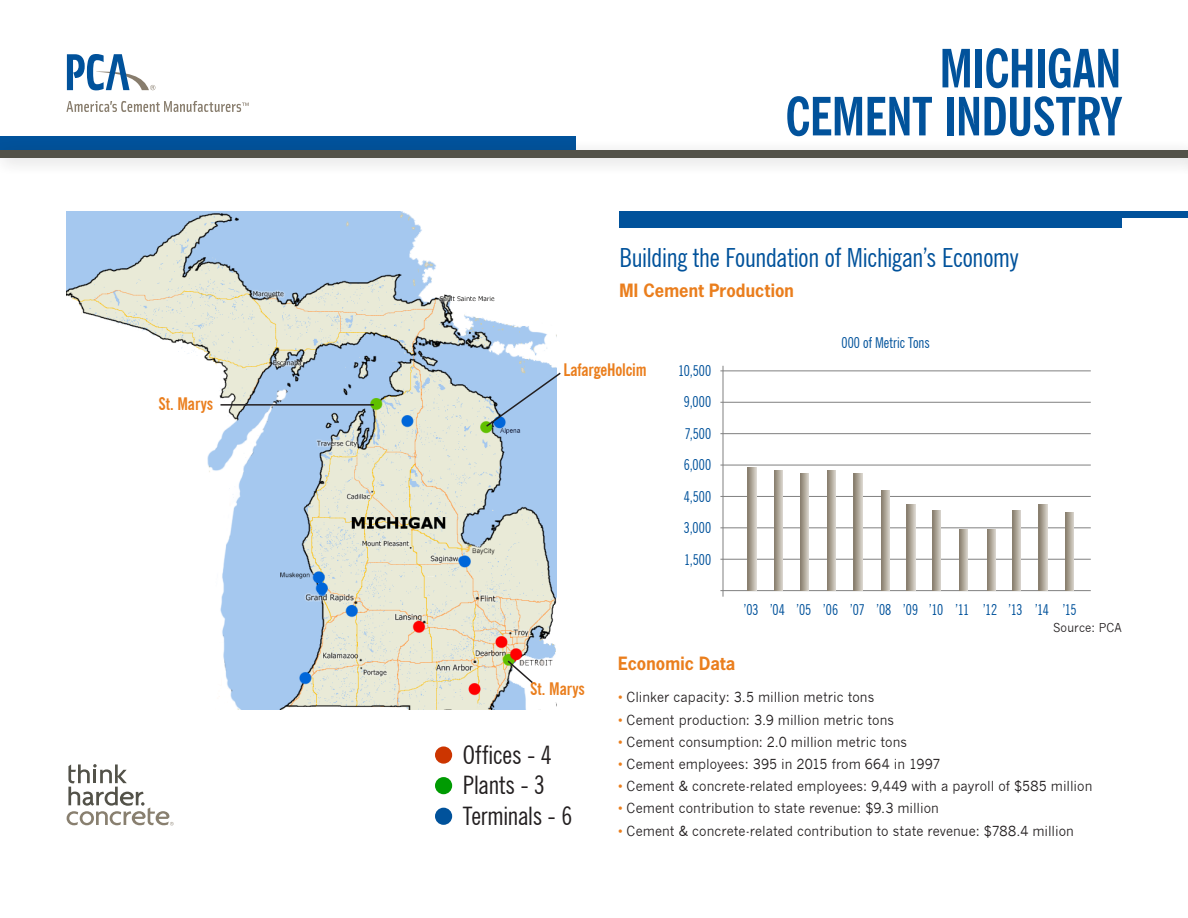
<style>
.page{position:relative;width:1188px;height:918px;background:#fff}
.page>*{position:absolute;margin:0;border:0;box-sizing:border-box;transform-origin:0 0}
.Main_Title_-_Page_1{font:700 condensed 52.65px/48px "News Gothic BT";letter-spacing:-.02em;color:#01529b;text-align:right}
.Secondary_Title_-_Pa{font:condensed 26.4px "News Gothic BT";letter-spacing:-.01em;color:#01529b}
.Call_Out_Copy{font:condensed 25.5px/30.6px "News Gothic BT";letter-spacing:-.01em;color:#231f20}
.Sub_Title{font:700 17.25px "News Gothic Std";letter-spacing:.01em;color:#ea7e1d;scale:.96 1}
.Call_Out_Copy-2{font:700 condensed 17.25px "News Gothic BT";letter-spacing:-.005em;color:#ea7e1d;scale:.96 1}
.Body_Text{font:condensed 15px "News Gothic BT";letter-spacing:.005em;color:#01529b;scale:.96 1}
.Body_Text-2{font:13.5px "News Gothic";letter-spacing:.005em;color:#231f20;scale:.96 1}
.Body_Text-3{font:12px "News Gothic";letter-spacing:.015em;color:#231f20;scale:.96 1}
.s1{color:#ea7e1d}
</style>
<div class="page">
<svg style="left:67px;top:764px;width:107px;height:61px"></svg>
<div style="left:620px;top:211px;width:568px;height:6px;background:#01529b"></div>
<div style="left:620px;top:214px;width:502px;height:13px;background:#01529b"></div>
<div style="left:435px;top:746px;width:17px;height:18px;background:#cc3500;border-radius:50%"></div>
<div style="left:435px;top:777px;width:17px;height:17px;background:#009b02;border-radius:50%"></div>
<div style="left:435px;top:808px;width:17px;height:17px;background:#01529b;border-radius:50%"></div>
<div style="left:0;top:136px;width:576px;height:15px;background:#01529b"></div>
<div style="left:0;top:138px;width:1188px;height:38px;background:#231f20;opacity:.2"></div>
<div style="left:0;top:150px;width:1188px;height:8px;background:#535249"></div>
<img style="left:66px;top:211px;width:490px;height:499px">
<hr style="left:723px;top:366px;width:1px;height:231px;background:#808080">
<hr style="left:720px;top:590px;width:371px;height:1px;background:#808080">
<hr style="left:720px;top:559px;width:371px;height:1px;background:#808080">
<hr style="left:720px;top:527px;width:371px;height:1px;background:#808080">
<hr style="left:720px;top:496px;width:371px;height:1px;background:#808080">
<hr style="left:720px;top:465px;width:371px;height:1px;background:#808080">
<hr style="left:720px;top:433px;width:371px;height:1px;background:#808080">
<hr style="left:720px;top:402px;width:371px;height:1px;background:#808080">
<hr style="left:720px;top:370px;width:371px;height:1px;background:#808080">
<svg style="left:987px;top:529px;width:9px;height:62px"></svg>
<svg style="left:959px;top:529px;width:9px;height:62px"></svg>
<svg style="left:933px;top:511px;width:8px;height:80px"></svg>
<svg style="left:907px;top:505px;width:8px;height:86px"></svg>
<svg style="left:881px;top:490px;width:9px;height:101px"></svg>
<svg style="left:854px;top:473px;width:8px;height:118px"></svg>
<svg style="left:827px;top:471px;width:9px;height:120px"></svg>
<svg style="left:800px;top:473px;width:9px;height:118px"></svg>
<svg style="left:774px;top:471px;width:8px;height:120px"></svg>
<svg style="left:748px;top:468px;width:8px;height:123px"></svg>
<svg style="left:66px;top:101px;width:183px;height:11px"></svg>
<svg style="left:67px;top:54px;width:88px;height:36px"></svg>
<hr style="left:220px;top:404px;width:154px;height:2px;background:#231f20">
<svg style="left:485px;top:371px;width:76px;height:57px;background:#a2c2e2"></svg>
<svg style="left:506px;top:659px;width:28px;height:26px"></svg>
<svg style="left:1039px;top:505px;width:8px;height:86px"></svg>
<svg style="left:1012px;top:511px;width:9px;height:80px"></svg>
<svg style="left:1065px;top:512px;width:9px;height:79px"></svg>
<p class="Call_Out_Copy-2" style="left:158px;top:393px;width:59px">St. Marys</p>
<p class="Main_Title_-_Page_1" style="left:785px;top:44px;width:338px">MICHIGAN<br>CEMENT INDUSTRY</p>
<p class="Secondary_Title_-_Pa" style="left:620px;top:242px;width:401px">Building the Foundation of Michigan’s Economy</p>
<p class="Sub_Title" style="left:620px;top:279px;width:183px">MI Cement Production</p>
<p class="Call_Out_Copy-2" style="left:563px;top:359px;width:88px">LafargeHolcim</p>
<p class="Body_Text" style="left:678px;top:361px;width:36px">10,500</p>
<p class="Body_Text" style="left:684px;top:393px;width:30px">9,000</p>
<p class="Body_Text" style="left:685px;top:424px;width:29px">7,500</p>
<p class="Body_Text" style="left:684px;top:456px;width:30px">6,000</p>
<p class="Body_Text" style="left:684px;top:487px;width:30px">4,500</p>
<p class="Body_Text" style="left:684px;top:519px;width:30px">3,000</p>
<p class="Body_Text" style="left:684px;top:550px;width:30px">1,500</p>
<p class="Body_Text" style="left:841px;top:334px;width:93px">000 of Metric Tons</p>
<p class="Body_Text" style="left:743px;top:600px;width:17px">’03</p>
<p class="Body_Text" style="left:770px;top:600px;width:17px">’04</p>
<p class="Body_Text" style="left:796px;top:600px;width:17px">’05</p>
<p class="Body_Text" style="left:823px;top:600px;width:17px">’06</p>
<p class="Body_Text" style="left:850px;top:600px;width:17px">’07</p>
<p class="Body_Text" style="left:876px;top:600px;width:17px">’08</p>
<p class="Body_Text" style="left:903px;top:600px;width:17px">’09</p>
<p class="Body_Text" style="left:929px;top:600px;width:16px">’10</p>
<p class="Body_Text" style="left:955px;top:600px;width:16px">’11</p>
<p class="Body_Text" style="left:983px;top:600px;width:17px">’12</p>
<p class="Body_Text" style="left:1008px;top:600px;width:17px">’13</p>
<p class="Body_Text" style="left:1035px;top:600px;width:16px">’14</p>
<p class="Body_Text" style="left:1062px;top:600px;width:16px">’15</p>
<p class="Body_Text-3" style="left:1053px;top:621px;width:73px">Source: PCA</p>
<p class="Call_Out_Copy-2" style="left:530px;top:679px;width:59px">St. Marys</p>
<p class="Call_Out_Copy" style="left:463px;top:739px;width:90px">Offices - 4<br>Plants - 3</p>
<p class="Call_Out_Copy" style="left:463px;top:800px;width:111px">Terminals - 6</p>
<p class="Sub_Title" style="left:618px;top:652px;width:124px">Economic Data</p>
<p class="Body_Text-2" style="left:618px;top:690px;width:268px"><span class="s1">•</span> Clinker capacity: 3.5 million metric tons</p>
<p class="Body_Text-2" style="left:618px;top:712px;width:289px"><span class="s1">•</span> Cement production: 3.9 million metric tons</p>
<p class="Body_Text-2" style="left:618px;top:734px;width:303px"><span class="s1">•</span> Cement consumption: 2.0 million metric tons</p>
<p class="Body_Text-2" style="left:618px;top:756px;width:338px"><span class="s1">•</span> Cement employees: 395 in 2015 from 664 in 1997</p>
<p class="Body_Text-2" style="left:618px;top:778px;width:496px"><span class="s1">•</span> Cement &amp; concrete-related employees: 9,449 with a payroll of $585 million</p>
<p class="Body_Text-2" style="left:618px;top:801px;width:336px"><span class="s1">•</span> Cement contribution to state revenue: $9.3 million</p>
<p class="Body_Text-2" style="left:618px;top:823px;width:476px"><span class="s1">•</span> Cement &amp; concrete-related contribution to state revenue: $788.4 million</p>
</div>
